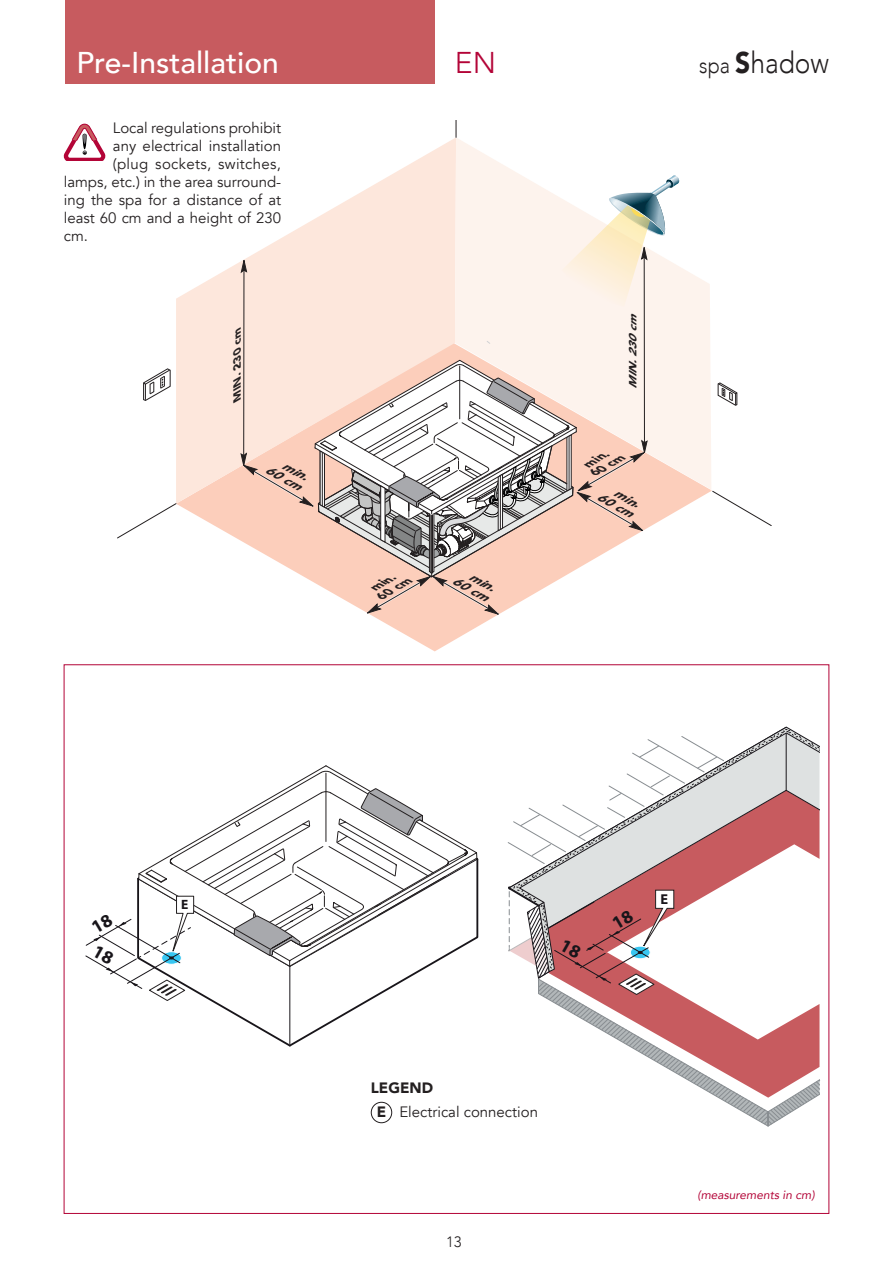
<style>
.page{position:relative;width:893px;height:1263px;background:#fff}
.page>*{position:absolute;margin:0;border:0;box-sizing:border-box;transform-origin:0 0}
.t1{font:500 30px "Avenir";color:#fff}
.t2{font:300 30px "Avenir";color:#231f20;scale:.88 1}
.t3{font:300 30px "Avenir";color:#b30437}
.TESTO_CORRENTE{font:15px "Avenir";color:#231f20}
.TESTO_CORRENTE-2{font:15px "Avenir";letter-spacing:.02em;color:#231f20}
.TESTO_CORRENTE-3{font:900 15px "Avenir";color:#231f20}
.t4{font:300 15px "Avenir";color:#231f20}
.t5{font:700 14.4px "Myriad Pro";color:#18151a}
.t6{font:700 13.5px "Myriad Pro";color:#18151a}
.INDICAZIONI_8_pt{font:italic 12px "Avenir";color:#b30437}
.t7{font:italic 900 11.55px/11.7px "Avenir";color:#231f20;text-align:right;scale:1.17 1}
.t8{font:italic 900 10.95px/10.9px "Avenir";color:#231f20;scale:1.17 1}
.t9{font:italic 900 10.5px "Avenir";color:#231f20;scale:1.15 1}
.s1{font-size:22.5px}
.s2{font-weight:900}
</style>
<div class="page">
<div style="left:65px;top:0;width:369px;height:84px;background:#c75b5f"></div>
<svg style="left:177px;top:490px;width:535px;height:161px"></svg>
<svg style="left:176px;top:138px;width:279px;height:366px;fill:#fde7dc"></svg>
<svg style="left:455px;top:137px;width:256px;height:353px;fill:#fdf3ed"></svg>
<svg style="left:143px;top:368px;width:28px;height:33px"></svg>
<svg style="left:717px;top:382px;width:21px;height:24px"></svg>
<svg style="left:117px;top:503px;width:60px;height:36px"></svg>
<svg style="left:712px;top:491px;width:60px;height:35px"></svg>
<svg style="left:456px;top:121px;width:1px;height:16px"></svg>
<hr style="left:644px;top:248px;width:1px;height:204px;background:#231f20">
<svg style="left:562px;top:176px;width:118px;height:131px"></svg>
<hr style="left:243px;top:260px;width:1px;height:205px;background:#231f20">
<svg style="left:241px;top:260px;width:6px;height:13px"></svg>
<svg style="left:241px;top:359px;width:406px;height:258px"></svg>
<svg style="left:64px;top:124px;width:41px;height:37px"></svg>
<div style="left:371px;top:1102px;width:21px;height:21px;border:1px solid #231f20;border-radius:50%"></div>
<svg style="left:85px;top:766px;width:394px;height:281px"></svg>
<svg style="left:507px;top:729px;width:313px;height:398px"></svg>
<h1 class="t1" style="left:77px;top:36px;width:204px">Pre-Installation</h1>
<h1 class="t3" style="left:455px;top:44px;width:43px">EN</h1>
<h1 class="t2" style="left:699px;top:45px;width:149px"><span class="s1">spa</span> <span class="s2">S</span>hadow</h1>
<p class="TESTO_CORRENTE" style="left:113px;top:119px;width:170px">Local regulations prohibit</p>
<p class="TESTO_CORRENTE" style="left:113px;top:137px;width:170px">any electrical installation</p>
<p class="TESTO_CORRENTE-2" style="left:113px;top:155px;width:170px">(plug sockets, switches,</p>
<p class="TESTO_CORRENTE" style="left:64px;top:173px;width:219px">lamps, etc.) in the area surround-</p>
<p class="TESTO_CORRENTE" style="left:64px;top:191px;width:219px">ing the spa for a distance of at</p>
<p class="TESTO_CORRENTE" style="left:64px;top:209px;width:219px">least 60 cm and a height of 230</p>
<p class="TESTO_CORRENTE" style="left:64px;top:227px;width:26px">cm.</p>
<p class="t9" style="left:228px;top:400px;width:74px;rotate:-90deg">MIN.230cm</p>
<p class="t7" style="left:275px;top:453px;width:35px;rotate:29deg">min.<br>60 cm</p>
<p class="t8" style="left:371px;top:582px;width:34px;rotate:-30deg">min.<br>60 cm</p>
<p class="t7" style="left:462px;top:564px;width:35px;rotate:29deg">min.<br>60 cm</p>
<p class="t9" style="left:624px;top:389px;width:74px;rotate:-90deg">MIN.230cm</p>
<p class="t8" style="left:584px;top:459px;width:34px;rotate:-30deg">min.<br>60 cm</p>
<p class="t7" style="left:607px;top:480px;width:35px;rotate:29deg">min.<br>60 cm</p>
<p class="t6" style="left:181px;top:896px;width:9px">E</p>
<p class="TESTO_CORRENTE-3" style="left:371px;top:1074px;width:64px">LEGEND</p>
<p class="TESTO_CORRENTE-3" style="left:377px;top:1099px;width:11px">E</p>
<p class="TESTO_CORRENTE" style="left:399px;top:1102px;width:140px">Electrical connection</p>
<p class="t4" style="left:446px;top:1232px;width:17px">13</p>
<p class="t5" style="left:660px;top:889px;width:9px">E</p>
<p class="INDICAZIONI_8_pt" style="left:697px;top:1187px;width:119px">(measurements in cm)</p>
</div>
